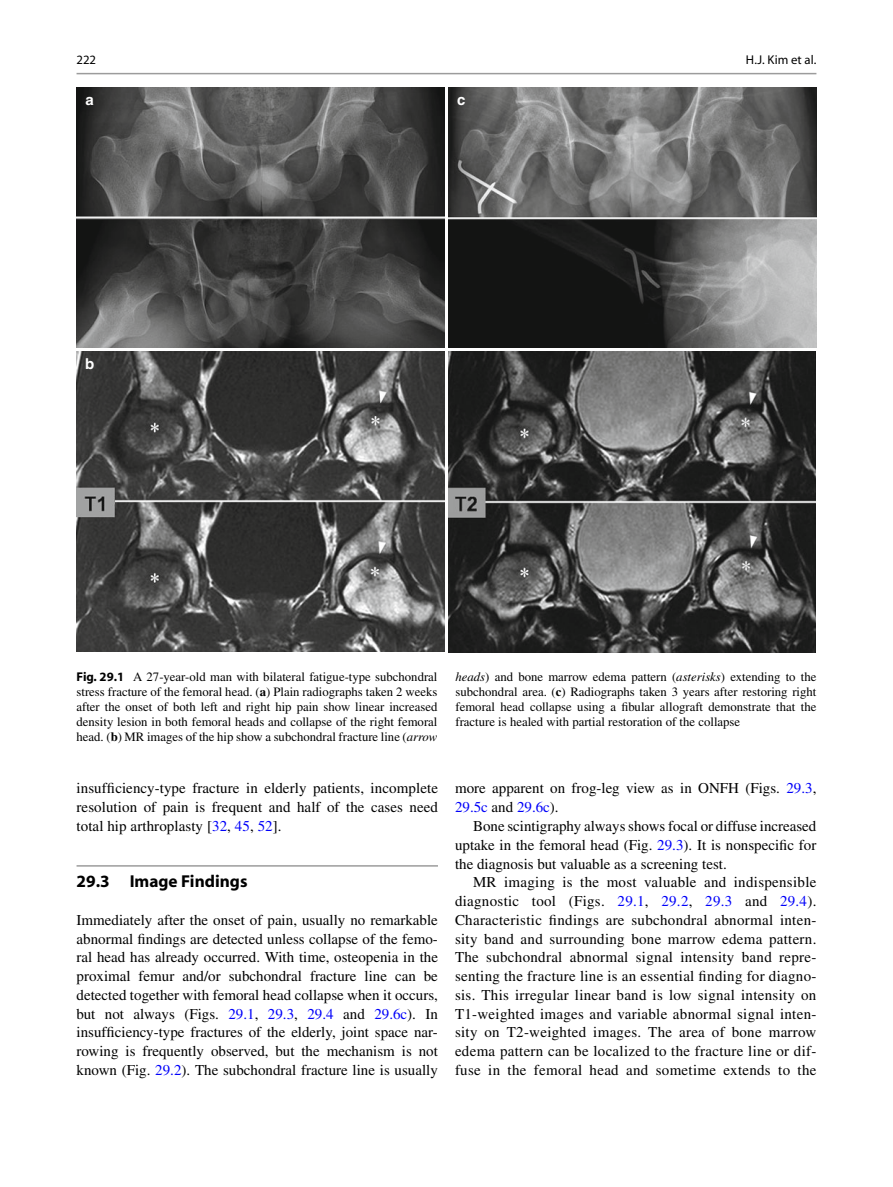
<style>
.page{position:relative;width:893px;height:1187px;background:#fff}
.page>*{position:absolute;margin:0;border:0;box-sizing:border-box;transform-origin:0 0}
.t1{font:700 17.25px "Myriad";color:#000}
.t2{font:15px/18.8px "Times";color:#000;text-align:justify}
.t3{font:700 15px "Helvetica";color:#fff}
.t4{font:12.75px/15px "Times";color:#000;text-align:justify}
.t5{font:12.75px "Myriad";letter-spacing:.005em;color:#000}
.s1{font-family:"Myriad";font-weight:700}
.s2{font-weight:700}
.s3{font-style:italic}
.s4{color:#0000fa}
</style>
<div class="page">
<hr style="left:77px;top:865px;width:361px;height:1px;background:#9c9c9c">
<img style="left:77px;top:351px;width:367px;height:300px">
<img style="left:449px;top:88px;width:367px;height:259px">
<img style="left:77px;top:88px;width:367px;height:259px">
<img style="left:449px;top:351px;width:367px;height:301px">
<hr style="left:77px;top:73px;width:739px;height:1px;background:#9c9c9c">
<p class="t5" style="left:77px;top:55px;width:21px">222</p>
<p class="t3" style="left:85px;top:94px;width:10px">a</p>
<p class="t3" style="left:457px;top:94px;width:10px">c</p>
<p class="t3" style="left:85px;top:358px;width:11px">b</p>
<p class="t5" style="left:746px;top:55px;width:72px">H.J. Kim et al.</p>
<p class="t4" style="left:77px;top:670px;width:362px"><span class="s1">Fig. 29.1</span> A 27-year-old man with bilateral fatigue-type subchondral stress fracture of the femoral head. ( <span class="s2">a</span> ) Plain radiographs taken 2 weeks after the onset of both left and right hip pain show linear increased density lesion in both femoral heads and collapse of the right femoral head. ( <span class="s2">b</span> ) MR images of the hip show a subchondral fracture line ( <span class="s3">arrow</span></p>
<p class="t4" style="left:455px;top:670px;width:362px"><span class="s3">heads</span> ) and bone marrow edema pattern ( <span class="s3">asterisks</span> ) extending to the subchondral area. ( <span class="s2">c</span> ) Radiographs taken 3 years after restoring right femoral head collapse using a fibular allograft demonstrate that the fracture is healed with partial restoration of the collapse</p>
<p class="t2" style="left:77px;top:780px;width:363px">insufficiency-type fracture in elderly patients, incomplete resolution of pain is frequent and half of the cases need total hip arthroplasty [ <span class="s4">32</span> , <span class="s4">45</span> , <span class="s4">52</span> ].</p>
<p class="t1" style="left:77px;top:875px;width:172px">29.3 Image Findings</p>
<p class="t2" style="left:77px;top:911px;width:363px">Immediately after the onset of pain, usually no remarkable abnormal findings are detected unless collapse of the femo&shy;ral head has already occurred. With time, osteopenia in the proximal femur and/or subchondral fracture line can be detected together with femoral head collapse when it occurs, but not always (Figs. <span class="s4">29.1</span> , <span class="s4">29.3</span> , <span class="s4">29.4</span> and <span class="s4">29.6c</span> ). In insufficiency- type fractures of the elderly, joint space nar&shy;rowing is frequently observed, but the mechanism is not known (Fig. <span class="s4">29.2</span> ). The subchondral fracture line is usually</p>
<p class="t2" style="left:455px;top:780px;width:363px">more apparent on frog-leg view as in ONFH (Figs. <span class="s4">29.3</span> ,<br><span class="s4">29.5c</span> and <span class="s4">29.6c</span> ).</p>
<p class="t2" style="left:455px;top:818px;width:363px;text-indent:18px">Bone scintigraphy always shows focal or diffuse increased uptake in the femoral head (Fig. <span class="s4">29.3</span> ). It is nonspecific for the diagnosis but valuable as a screening test.</p>
<p class="t2" style="left:455px;top:874px;width:363px;text-indent:18px">MR imaging is the most valuable and indispensible diagnostic tool (Figs. <span class="s4">29.1</span> , <span class="s4">29.2</span> , <span class="s4">29.3</span> and <span class="s4">29.4</span> ).<br>Characteristic findings are subchondral abnormal inten&shy;sity band and surrounding bone marrow edema pattern.<br>The subchondral abnormal signal intensity band repre&shy;senting the fracture line is an essential finding for diagno&shy;sis. This irregular linear band is low signal intensity on T1-weighted images and variable abnormal signal inten&shy;sity on T2-weighted images. The area of bone marrow edema pattern can be localized to the fracture line or dif&shy;fuse in the femoral head and sometime extends to the</p>
</div>
